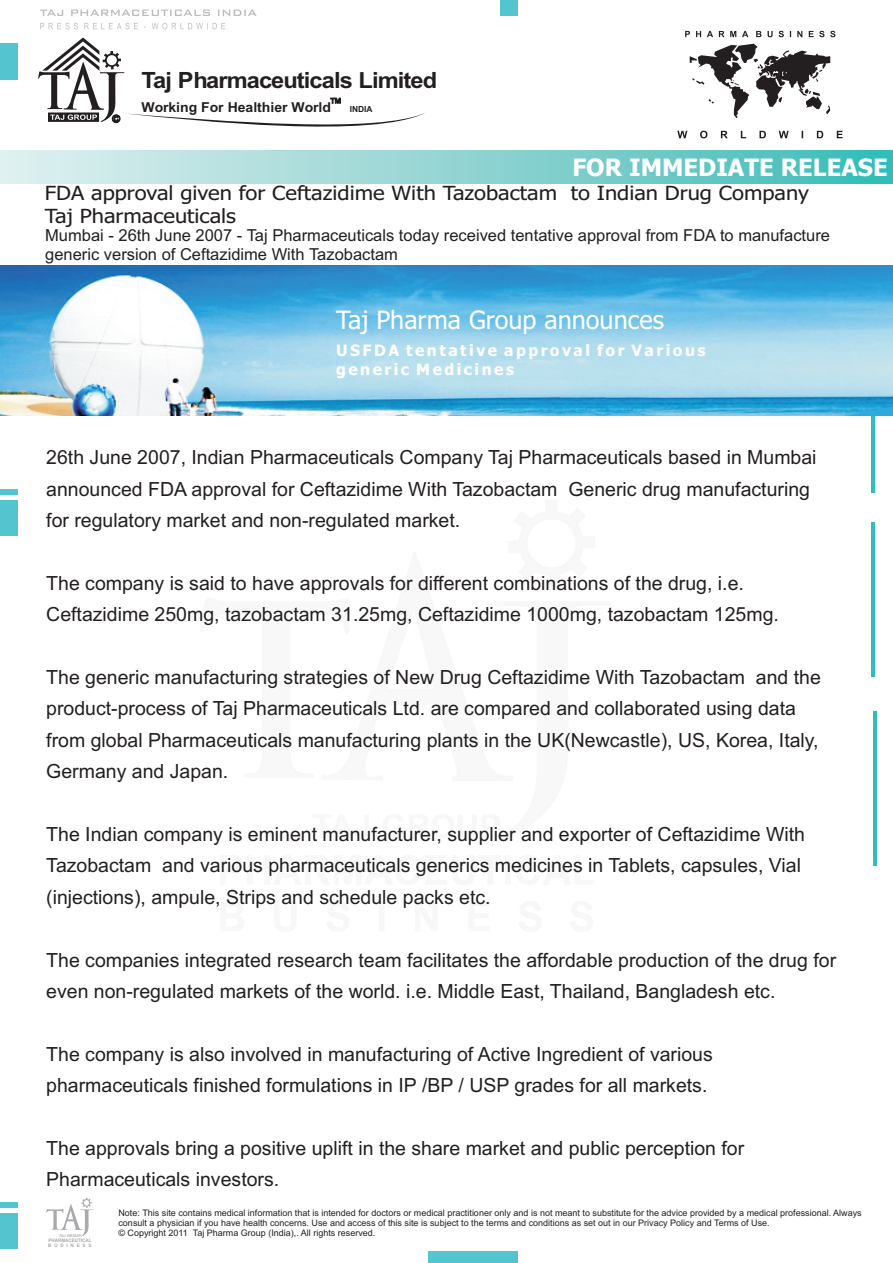
<style>
.page{position:relative;width:893px;height:1263px;background:#fff}
.page>*{position:absolute;margin:0;border:0;box-sizing:border-box;transform-origin:0 0}
.t1{font:25.2px "Tahoma";color:#fff}
.t2{font:700 24px "Tahoma";color:#fff}
.t3{font:700 22.35px "Arial";letter-spacing:-.04em;color:#231f20;scale:1.05 1}
.t4{font:19.5px/31.3px "Arial";color:#231f20}
.t5{font:19.5px/23.5px "Tahoma";color:#231f20;scale:1.12 1}
.t6{font:16.5px/18.5px "Arial";color:#231f20}
.t7{font:700 15.6px/18.9px "Tahoma";letter-spacing:.155em;color:#fff}
.t8{font:700 13.65px "Arial";color:#231f20}
.t9{font:9px/10.1px "Arial";color:#231f20}
.t10{font:700 8.4px "Arial";color:#231f20}
.t11{font:700 4.8px/5.4px "Arial";color:#a8a9ad;scale:.96 1}
.t12{font:700 3.75px "Arial";color:#a8a9ad}
</style>
<div class="page">
<hr style="left:871px;top:338px;width:4px;height:155px;background:#30beb9">
<svg style="left:40px;top:10px;width:217px;height:6px"></svg>
<svg style="left:40px;top:23px;width:185px;height:6px"></svg>
<img style="left:0;top:151px;width:893px;height:32px">
<svg style="left:690px;top:44px;width:140px;height:74px"></svg>
<svg style="left:677px;top:131px;width:166px;height:7px"></svg>
<svg style="left:685px;top:31px;width:150px;height:6px"></svg>
<div style="left:500px;top:0;width:18px;height:16px;background:#54c5cf"></div>
<div style="left:428px;top:1250px;width:90px;height:13px;background:#54c5cf"></div>
<svg style="left:38px;top:38px;width:387px;height:89px"></svg>
<div style="left:0;top:43px;width:17px;height:37px;background:#54c5cf"></div>
<div style="left:0;top:489px;width:17px;height:5px;background:#54c5cf"></div>
<div style="left:0;top:500px;width:17px;height:36px;background:#54c5cf"></div>
<img style="left:0;top:265px;width:893px;height:151px">
<hr style="left:871px;top:522px;width:4px;height:155px;background:#30beb9">
<hr style="left:873px;top:711px;width:3px;height:155px;background:#30beb9">
<svg style="left:46px;top:1198px;width:48px;height:39px"></svg>
<div style="left:0;top:1202px;width:18px;height:5px;background:#54c5cf"></div>
<div style="left:0;top:1214px;width:18px;height:35px;background:#54c5cf"></div>
<p class="t3" style="left:142px;top:72px;width:283px">Taj Pharmaceuticals Limited</p>
<p class="t8" style="left:142px;top:102px;width:191px">Working For Healthier World</p>
<p class="t10" style="left:350px;top:106px;width:24px">INDIA</p>
<p class="t2" style="left:572px;top:157px;width:317px">FOR IMMEDIATE RELEASE</p>
<p class="t5" style="left:45px;top:183px;width:684px">FDA approval given for Ceftazidime With Tazobactam to Indian Drug Company<br>Taj Pharmaceuticals</p>
<p class="t6" style="left:45px;top:228px;width:786px">Mumbai - 26th June 2007 - Taj Pharmaceuticals today received tentative approval from FDA to manufacture generic version of Ceftazidime With Tazobactam</p>
<p class="t1" style="left:336px;top:310px;width:329px">Taj Pharma Group announces</p>
<p class="t7" style="left:336px;top:342px;width:371px">USFDA tentative approval for Various generic Medicines</p>
<p class="t4" style="left:46px;top:444px;width:772px">26th June 2007, Indian Pharmaceuticals Company Taj Pharmaceuticals based in Mumbai announced FDA approval for Ceftazidime With Tazobactam Generic drug manufacturing for regulatory market and non-regulated market.</p>
<p class="t4" style="left:46px;top:569px;width:734px">The company is said to have approvals for different combinations of the drug, i.e.<br>Ceftazidime 250mg, tazobactam 31.25mg, Ceftazidime 1000mg, tazobactam 125mg.</p>
<p class="t4" style="left:46px;top:663px;width:776px">The generic manufacturing strategies of New Drug Ceftazidime With Tazobactam and the product-process of Taj Pharmaceuticals Ltd. are compared and collaborated using data from global Pharmaceuticals manufacturing plants in the UK(Newcastle), US, Korea, Italy, Germany and Japan.</p>
<p class="t4" style="left:46px;top:820px;width:760px">The Indian company is eminent manufacturer, supplier and exporter of Ceftazidime With<br>Tazobactam and various pharmaceuticals generics medicines in Tablets, capsules, Vial (injections), ampule, Strips and schedule packs etc.</p>
<p class="t4" style="left:46px;top:946px;width:791px">The companies integrated research team facilitates the affordable production of the drug for even non-regulated markets of the world. i.e. Middle East, Thailand, Bangladesh etc.</p>
<p class="t4" style="left:46px;top:1040px;width:668px">The company is also involved in manufacturing of Active Ingredient of various pharmaceuticals finished formulations in IP /BP / USP grades for all markets.</p>
<p class="t4" style="left:46px;top:1134px;width:699px">The approvals bring a positive uplift in the share market and public perception for<br>Pharmaceuticals investors.</p>
<p class="t9" style="left:118px;top:1209px;width:745px">Note: This site contains medical information that is intended for doctors or medical practitioner only and is not meant to substitute for the advice provided by a medical professional. Always consult a physician if you have health concerns. Use and access of this site is subject to the terms and conditions as set out in our Privacy Policy and Terms of Use.</p>
<p class="t12" style="left:59px;top:1234px;width:23px">TAJ GROUP</p>
<p class="t9" style="left:118px;top:1229px;width:258px">© Copyright 2011 Taj Pharma Group (India),. All rights reserved.</p>
<p class="t11" style="left:48px;top:1238px;width:47px">PHARMACEUTICAL<br>B U S I N E S S</p>
</div>
